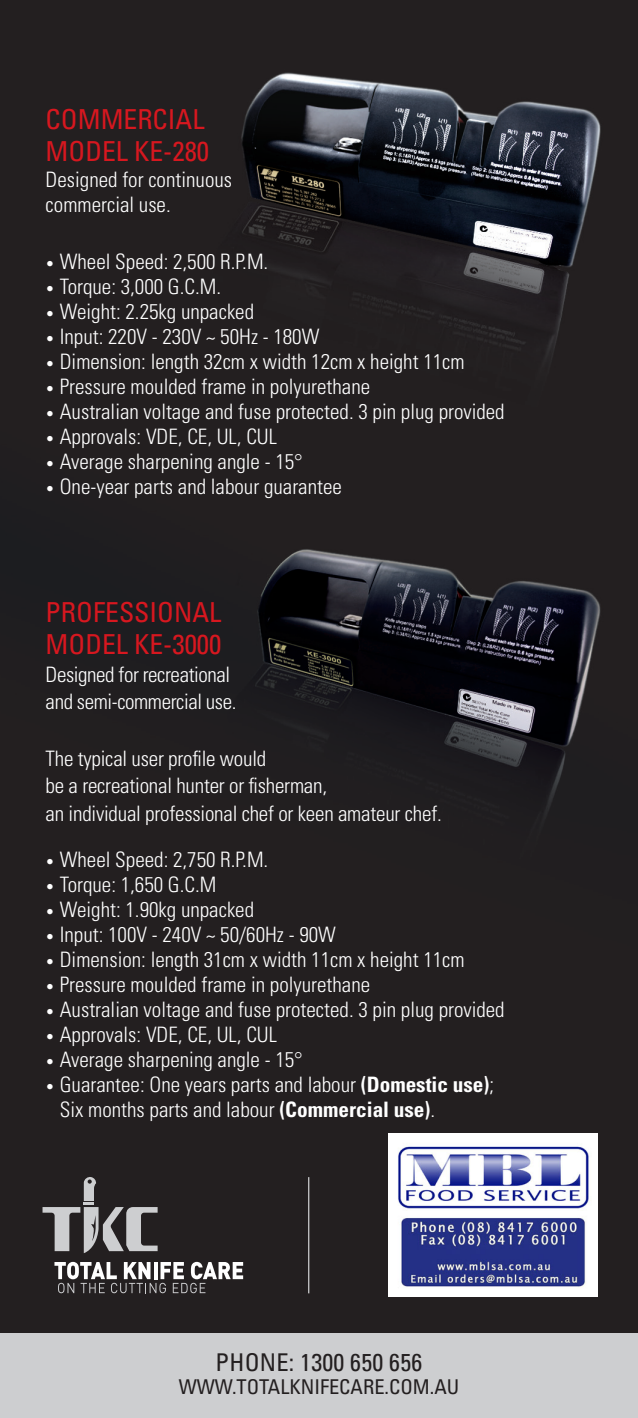
<style>
.page{position:relative;width:638px;height:1418px;background:#fff}
.page>*{position:absolute;margin:0;border:0;box-sizing:border-box;transform-origin:0 0}
.t1{font:condensed 27.5px/32.5px "Univers";color:#d7171f}
.t2{font:condensed 24.5px "Univers";letter-spacing:.01em;color:#231f20}
.t3{font:300 condensed 21.25px/27.5px "Univers";color:#fff}
.t4{font:300 condensed 21.25px/27.5px "Univers";letter-spacing:-.02em;color:#fff}
.t5{font:condensed 20.25px "Univers";color:#231f20}
.s1{font-size:15px}
.s2{font-weight:700}
</style>
<div class="page">
<img style="left:0;top:0;width:638px;height:1332px">
<div style="left:0;top:1332px;width:638px;height:85px;background:#cdced0"></div>
<hr style="left:308px;top:1177px;width:1px;height:116px;background:#cdced0">
<svg style="left:54px;top:1261px;width:189px;height:32px"></svg>
<svg style="left:43px;top:1176px;width:115px;height:77px;background:#5a5859"></svg>
<img style="left:388px;top:1132px;width:209px;height:164px">
<p class="t1" style="left:46px;top:102px;width:165px">COMMERCIAL<br>M ODEL KE-280</p>
<p class="t3" style="left:46px;top:166px;width:188px;line-height:25.5px">Designed for continuous commercial use.</p>
<p class="t3" style="left:46px;top:248px;width:224px"><span class="s1">•</span> Wheel Speed: 2,500 R.P.M.</p>
<p class="t3" style="left:46px;top:273px;width:177px"><span class="s1">•</span> Torque: 3,000 G.C.M.</p>
<p class="t3" style="left:46px;top:298px;width:210px"><span class="s1">•</span> Weight: 2.25kg unpacked</p>
<p class="t3" style="left:46px;top:323px;width:275px"><span class="s1">•</span> Input: 220V - 230V ~ 50Hz - 180W</p>
<p class="t3" style="left:46px;top:348px;width:420px"><span class="s1">•</span> Dimension: length 32cm x width 12cm x height 11cm</p>
<p class="t3" style="left:46px;top:373px;width:326px"><span class="s1">•</span> Pressure moulded frame in polyurethane</p>
<p class="t3" style="left:46px;top:398px;width:460px"><span class="s1">•</span> Australian voltage and fuse protected. 3 pin plug provided</p>
<p class="t3" style="left:46px;top:423px;width:233px"><span class="s1">•</span> Approvals: VDE, CE, UL, CUL</p>
<p class="t3" style="left:46px;top:448px;width:259px"><span class="s1">•</span> Average sharpening angle - 15°</p>
<p class="t3" style="left:46px;top:473px;width:298px"><span class="s1">•</span> One-year parts and labour guarantee</p>
<p class="t1" style="left:46px;top:595px;width:177px">PROFESSIONAL<br>M ODEL KE-3000</p>
<p class="t4" style="left:46px;top:660px;width:192px">Designed for recreational and semi-commercial use.</p>
<p class="t3" style="left:46px;top:744px;width:397px">The typical user profile would<br>be a recreational hunter or fisherman,<br>an individual professional chef or keen amateur chef.</p>
<p class="t3" style="left:46px;top:846px;width:224px"><span class="s1">•</span> Wheel Speed: 2,750 R.P.M.</p>
<p class="t3" style="left:46px;top:871px;width:172px"><span class="s1">•</span> Torque: 1,650 G.C.M</p>
<p class="t3" style="left:46px;top:896px;width:210px"><span class="s1">•</span> Weight: 1.90kg unpacked</p>
<p class="t3" style="left:46px;top:921px;width:292px"><span class="s1">•</span> Input: 100V - 240V ~ 50/60Hz - 90W</p>
<p class="t3" style="left:46px;top:946px;width:420px"><span class="s1">•</span> Dimension: length 31cm x width 11cm x height 11cm</p>
<p class="t3" style="left:46px;top:971px;width:326px"><span class="s1">•</span> Pressure moulded frame in polyurethane</p>
<p class="t3" style="left:46px;top:996px;width:460px"><span class="s1">•</span> Australian voltage and fuse protected. 3 pin plug provided</p>
<p class="t3" style="left:46px;top:1021px;width:233px"><span class="s1">•</span> Approvals: VDE, CE, UL, CUL</p>
<p class="t3" style="left:46px;top:1046px;width:259px"><span class="s1">•</span> Average sharpening angle - 15°</p>
<p class="t3" style="left:60px;top:1072px;width:436px;line-height:25px;text-indent:-14px"><span class="s1">•</span> Guarantee: One years parts and labour <span class="s2">(Domestic use)</span>;<br>Six months parts and labour <span class="s2">(Commercial use)</span>.</p>
<p class="t2" style="left:216px;top:1346px;width:208px">PHONE: 1300 650 656</p>
<p class="t5" style="left:179px;top:1373px;width:20px">WWW</p>
<p class="t5" style="left:232px;top:1373px;width:17px">.TOTALKNIFECARE</p>
<p class="t5" style="left:384px;top:1373px;width:19px">.COM</p>
<p class="t5" style="left:430px;top:1373px;width:18px">.AU</p>
</div>
